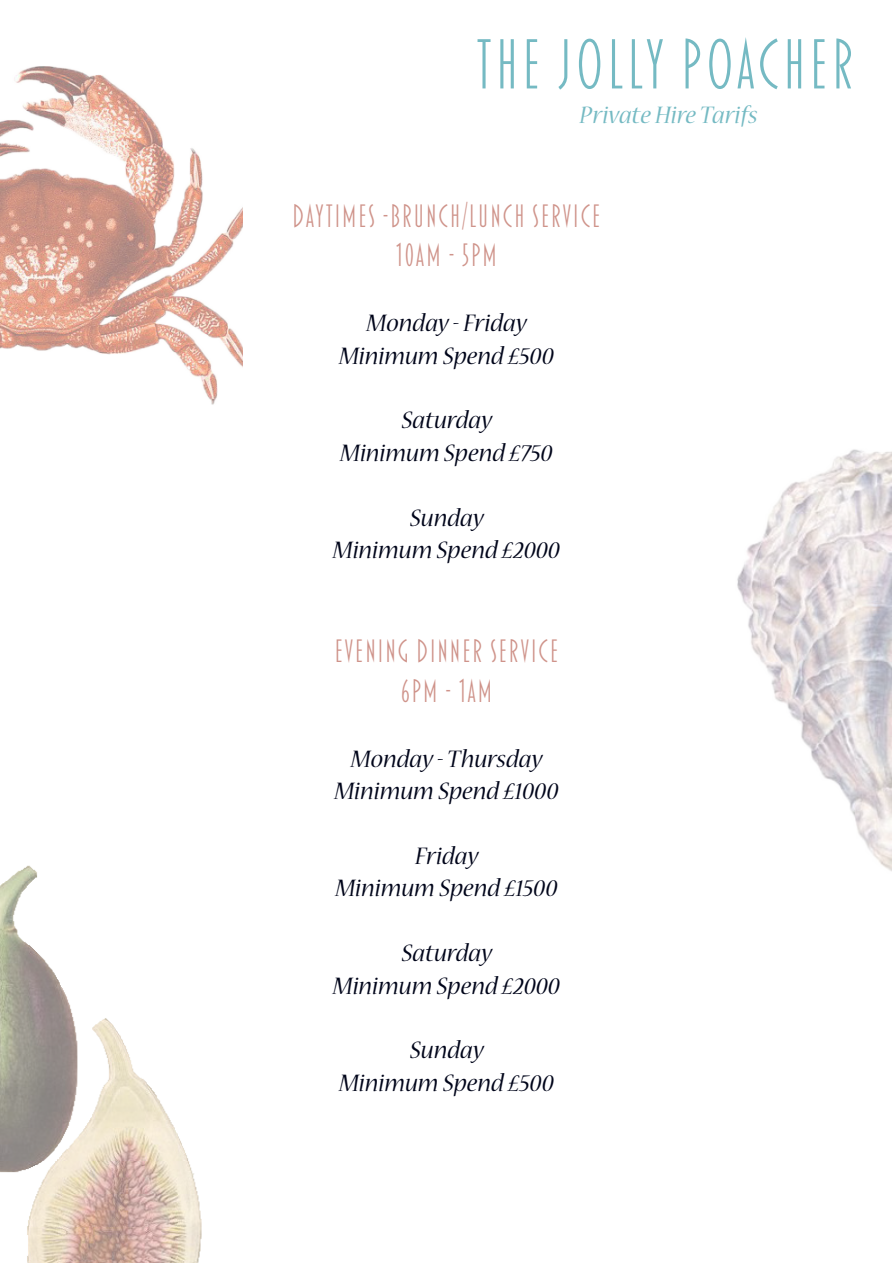
<style>
.page{position:relative;width:893px;height:1263px;background:#fff}
.page>*{position:absolute;margin:0;border:0;box-sizing:border-box;transform-origin:0 0}
.t1{font:300 72px "Blakely";color:#75bac3}
.t2{font:300 33px/39.6px "Blakely";color:#cf938a;text-align:center}
.t3{font:italic 27px/32.4px "Nueva Std";color:#00051a;text-align:center}
.t4{font:italic 27px "Nueva Std";color:#75bac3}
</style>
<div class="page">
<img style="left:0;top:865px;width:202px;height:398px">
<img style="left:0;top:66px;width:242px;height:339px">
<img style="left:737px;top:449px;width:155px;height:422px">
<h1 class="t1" style="left:474px;top:31px;width:383px">THE JOLLY POACHER</h1>
<p class="t4" style="left:580px;top:102px;width:180px">Private Hire Tarifs</p>
<p class="t2" style="left:291px;top:197px;width:312px">DAYTIMES -BRUNCH/LUNCH SERVICE<br>10AM - 5PM</p>
<p class="t3" style="left:339px;top:308px;width:216px">Monday - Friday<br>Minimum Spend £500</p>
<p class="t3" style="left:340px;top:405px;width:214px">Saturday<br>Minimum Spend £750</p>
<p class="t3" style="left:333px;top:502px;width:229px">Sunday<br>Minimum Spend £2000</p>
<p class="t2" style="left:334px;top:633px;width:227px">EVENING DINNER SERVICE<br>6PM - 1AM</p>
<p class="t3" style="left:334px;top:744px;width:226px">Monday - Thursday<br>Minimum Spend £1000</p>
<p class="t3" style="left:335px;top:841px;width:223px">Friday<br>Minimum Spend £1500</p>
<p class="t3" style="left:333px;top:938px;width:229px">Saturday<br>Minimum Spend £2000</p>
<p class="t3" style="left:339px;top:1035px;width:216px">Sunday<br>Minimum Spend £500</p>
</div>
